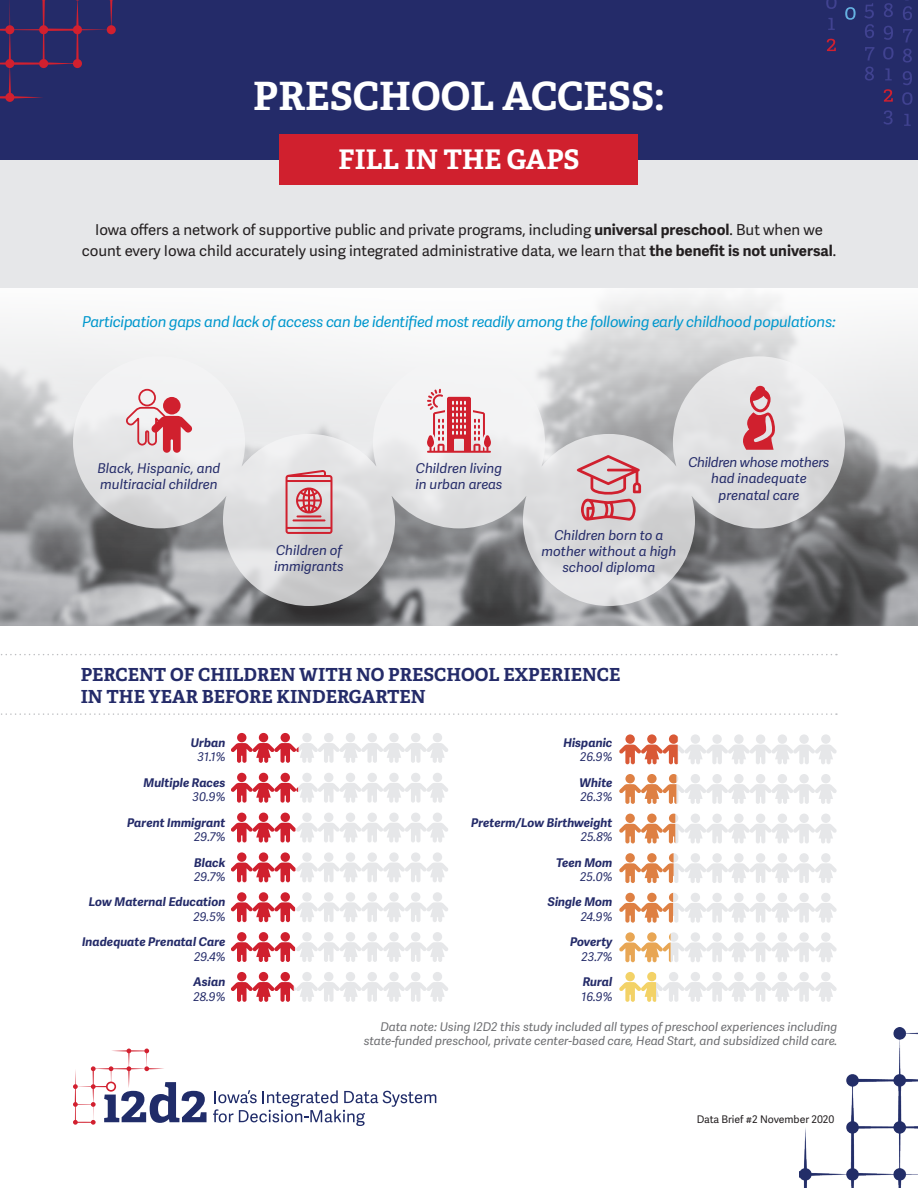
<style>
.page{position:relative;width:918px;height:1188px;background:#fff}
.page>*{position:absolute;margin:0;border:0;box-sizing:border-box;transform-origin:0 0}
.t1{font:700 39px "Adelle PE";color:#fff}
.t2{font:700 27px "Adelle PE";color:#fff}
.t3{font:700 18px/21.6px "Adelle PE";color:#242b69}
.t4{font:15px/21px "Adelle Sans";color:#231f20;text-align:center}
.t5{font:italic 15px "Adelle Sans";letter-spacing:-.02em;color:#0097cd}
.t6{font:italic 13.5px/16.2px "Adelle Sans";color:#242b69}
.t7{font:italic 12px/14.4px "Adelle Sans";color:#6c6d70;text-align:right}
.t8{font:italic 700 12px "Adelle Sans";color:#242b69}
.t9{font:italic 12px "Adelle Sans";letter-spacing:-.005em;color:#242b69}
.t10{font:10.5px "Adelle Sans";color:#231f20}
.s1{font-weight:700}
</style>
<div class="page">
<img style="left:0;top:293px;width:918px;height:332px">
<div style="left:0;top:159px;width:918px;height:129px;background:#e6e7e9"></div>
<div style="left:0;top:0;width:918px;height:159px;background:#242b69"></div>
<svg style="left:903px;top:0;width:9px;height:20px"></svg>
<svg style="left:903px;top:29px;width:9px;height:14px"></svg>
<svg style="left:903px;top:49px;width:9px;height:14px"></svg>
<svg style="left:903px;top:71px;width:9px;height:14px"></svg>
<svg style="left:902px;top:92px;width:11px;height:13px"></svg>
<svg style="left:904px;top:114px;width:7px;height:12px"></svg>
<svg style="left:884px;top:3px;width:9px;height:14px"></svg>
<svg style="left:884px;top:26px;width:9px;height:14px"></svg>
<svg style="left:883px;top:47px;width:11px;height:13px"></svg>
<svg style="left:885px;top:68px;width:7px;height:12px"></svg>
<svg style="left:884px;top:89px;width:9px;height:13px"></svg>
<svg style="left:883px;top:110px;width:10px;height:15px"></svg>
<svg style="left:864px;top:3px;width:10px;height:15px"></svg>
<svg style="left:865px;top:24px;width:9px;height:14px"></svg>
<svg style="left:865px;top:47px;width:9px;height:14px"></svg>
<svg style="left:865px;top:67px;width:9px;height:14px"></svg>
<svg style="left:845px;top:7px;width:11px;height:13px"></svg>
<svg style="left:826px;top:0;width:11px;height:9px"></svg>
<svg style="left:828px;top:18px;width:7px;height:12px"></svg>
<svg style="left:827px;top:39px;width:9px;height:12px"></svg>
<div style="left:280px;top:134px;width:358px;height:50px;background:#d0202e"></div>
<svg style="left:0;top:0;width:116px;height:102px"></svg>
<svg style="left:73px;top:356px;width:772px;height:250px"></svg>
<svg style="left:286px;top:470px;width:46px;height:64px"></svg>
<svg style="left:427px;top:389px;width:64px;height:64px"></svg>
<svg style="left:575px;top:454px;width:66px;height:67px"></svg>
<svg style="left:742px;top:386px;width:34px;height:64px"></svg>
<svg style="left:231px;top:733px;width:217px;height:30px"></svg>
<svg style="left:231px;top:773px;width:217px;height:30px"></svg>
<svg style="left:231px;top:813px;width:217px;height:30px"></svg>
<svg style="left:231px;top:852px;width:217px;height:30px"></svg>
<svg style="left:231px;top:892px;width:217px;height:30px"></svg>
<svg style="left:231px;top:972px;width:217px;height:30px"></svg>
<svg style="left:619px;top:734px;width:218px;height:30px"></svg>
<svg style="left:231px;top:932px;width:217px;height:30px"></svg>
<svg style="left:619px;top:774px;width:218px;height:30px"></svg>
<svg style="left:619px;top:814px;width:218px;height:30px"></svg>
<svg style="left:619px;top:853px;width:218px;height:30px"></svg>
<svg style="left:619px;top:893px;width:218px;height:30px"></svg>
<svg style="left:619px;top:932px;width:218px;height:30px"></svg>
<svg style="left:619px;top:972px;width:218px;height:30px"></svg>
<svg style="left:73px;top:1049px;width:134px;height:76px"></svg>
<svg style="left:213px;top:1090px;width:223px;height:36px"></svg>
<img style="left:799px;top:1027px;width:119px;height:161px">
<svg style="left:1px;top:654px;width:836px;height:1px"></svg>
<svg style="left:1px;top:713px;width:836px;height:2px"></svg>
<div style="left:163px;top:397px;width:18px;height:18px;background:#d0202e;border-radius:50%"></div>
<div style="left:138px;top:389px;width:18px;height:17px;border:2px solid #d0202e;border-radius:50%"></div>
<svg style="left:124px;top:406px;width:68px;height:47px"></svg>
<h1 class="t1" style="left:253px;top:68px;width:413px">PRESCHOOL ACCESS:</h1>
<h2 class="t2" style="left:339px;top:140px;width:242px">FILL IN THE GAPS</h2>
<p class="t4" style="left:82px;top:219px;width:756px">Iowa offers a network of supportive public and private programs, including <span class="s1">universal preschool</span>. But when we count every Iowa child accurately using integrated administrative data, we learn that <span class="s1">the benefit is not universal</span>.</p>
<p class="t5" style="left:82px;top:311px;width:755px">Participation gaps and lack of access can be identified most readily among the following early childhood populations:</p>
<p class="t6" style="left:98px;top:459px;width:124px">Black, Hispanic, and multiracial children</p>
<p class="t6" style="left:688px;top:454px;width:143px;text-align:center">Children whose mothers had inadequate prenatal care</p>
<p class="t6" style="left:415px;top:459px;width:89px">Children living in urban areas</p>
<p class="t6" style="left:274px;top:541px;width:71px">Children of immigrants</p>
<p class="t6" style="left:542px;top:526px;width:136px;text-align:center">Children born to a mother without a high school diploma</p>
<p class="t3" style="left:81px;top:663px;width:541px">PERCENT OF CHILDREN WITH NO PRESCHOOL EXPERIENCE<br>IN THE YEAR BEFORE KINDERGARTEN</p>
<p class="t8" style="left:191px;top:735px;width:36px">Urban</p>
<p class="t9" style="left:198px;top:748px;width:29px">31.1%</p>
<p class="t8" style="left:144px;top:775px;width:83px">Multiple Races</p>
<p class="t9" style="left:193px;top:788px;width:34px">30.9%</p>
<p class="t8" style="left:127px;top:815px;width:100px">Parent Immigrant</p>
<p class="t9" style="left:194px;top:828px;width:33px">29.7%</p>
<p class="t8" style="left:194px;top:855px;width:33px">Black</p>
<p class="t9" style="left:194px;top:868px;width:33px">29.7%</p>
<p class="t8" style="left:89px;top:895px;width:138px">Low Maternal Education</p>
<p class="t9" style="left:193px;top:908px;width:34px">29.5%</p>
<p class="t8" style="left:82px;top:935px;width:145px">Inadequate Prenatal Care</p>
<p class="t9" style="left:194px;top:948px;width:33px">29.4%</p>
<p class="t8" style="left:194px;top:975px;width:33px">Asian</p>
<p class="t9" style="left:193px;top:988px;width:34px">28.9%</p>
<p class="t8" style="left:563px;top:735px;width:51px">Hispanic</p>
<p class="t9" style="left:580px;top:748px;width:34px">26.9%</p>
<p class="t8" style="left:580px;top:775px;width:34px">White</p>
<p class="t9" style="left:580px;top:788px;width:34px">26.3%</p>
<p class="t8" style="left:471px;top:815px;width:143px">Preterm/Low Birthweight</p>
<p class="t9" style="left:581px;top:828px;width:33px">25.8%</p>
<p class="t8" style="left:556px;top:855px;width:58px">Teen Mom</p>
<p class="t9" style="left:580px;top:868px;width:34px">25.0%</p>
<p class="t8" style="left:548px;top:895px;width:66px">Single Mom</p>
<p class="t9" style="left:581px;top:908px;width:33px">24.9%</p>
<p class="t8" style="left:570px;top:935px;width:44px">Poverty</p>
<p class="t9" style="left:581px;top:948px;width:33px">23.7%</p>
<p class="t8" style="left:583px;top:975px;width:31px">Rural</p>
<p class="t9" style="left:581px;top:988px;width:33px">16.9%</p>
<p class="t7" style="left:364px;top:1019px;width:475px">Data note: Using I2D2 this study included all types of preschool experiences including state-funded preschool, private center-based care, Head Start, and subsidized child care.</p>
<p class="t10" style="left:697px;top:1112px;width:139px">Data Brief #2 November 2020</p>
</div>
